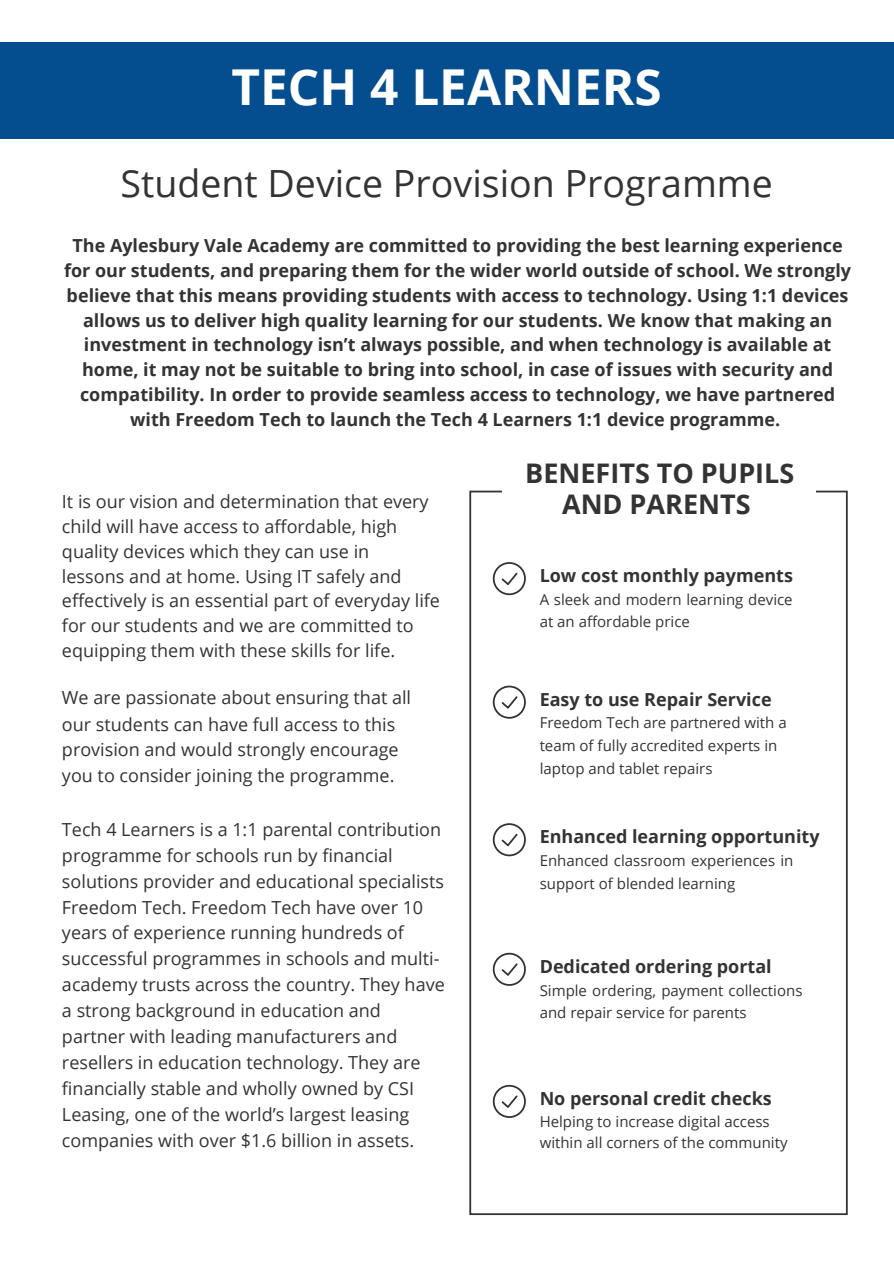
<style>
.page{position:relative;width:894px;height:1264px;background:#fff}
.page>*{position:absolute;margin:0;border:0;box-sizing:border-box;transform-origin:0 0}
.t1{font:700 49.5px "Open Sans";color:#fff}
.t2{font:37.5px "Open Sans";color:#333}
.t3{font:700 27px/31.5px "Open Sans";color:#333;text-align:center}
.t4{font:18px/26px "Open Sans";color:#333}
.t5{font:700 18px/24.8px "Open Sans";color:#333;text-align:center}
.t6{font:15px/22.5px "Open Sans";color:#333}
</style>
<div class="page">
<div style="left:0;top:42px;width:893px;height:96px;background:#044e90"></div>
<svg style="left:469px;top:490px;width:378px;height:724px"></svg>
<div style="left:502px;top:470px;width:312px;height:39px;background:#fff"></div>
<p class="t1" style="left:231px;top:52px;width:431px">TECH 4 LEARNERS</p>
<h4 class="t2" style="left:121px;top:157px;width:653px">Student Device Provision Programme</h4>
<h4 class="t5" style="left:64px;top:233px;width:788px">The Aylesbury Vale Academy are committed to providing the best learning experience for our students, and preparing them for the wider world outside of school. We strongly believe that this means providing students with access to technology. Using 1:1 devices allows us to deliver high quality learning for our students. We know that making an investment in technology isn’t always possible, and when technology is available at home, it may not be suitable to bring into school, in case of issues with security and compatibility. In order to provide seamless access to technology, we have partnered with Freedom Tech to launch the Tech 4 Learners 1:1 device programme.</h4>
<h1 class="t4" style="left:62px;top:489px;width:379px;line-height:24.8px">It is our vision and determination that every child will have access to affordable, high quality devices which they can use in<br>lessons and at home. Using IT safely and effectively is an essential part of everyday life for our students and we are committed to equipping them with these skills for life.</h1>
<h2 class="t4" style="left:62px;top:683px;width:350px;line-height:27px">We are passionate about ensuring that all our students can have full access to this</h2>
<h2 class="t4" style="left:62px;top:736px;width:338px">provision and would strongly encourage you to consider joining the programme.</h2>
<h4 class="t4" style="left:62px;top:816px;width:384px">Tech 4 Learners is a 1:1 parental contribution programme for schools run by financial solutions provider and educational specialists Freedom Tech. Freedom Tech have over 10 years of experience running hundreds of successful programmes in schools and multi&shy;academy trusts across the country. They have a strong background in education and partner with leading manufacturers and resellers in education technology. They are financially stable and wholly owned by CSI Leasing, one of the world’s largest leasing companies with over $1.6 billion in assets.</h4>
<p class="t3" style="left:525px;top:456px;width:270px">BENEFITS TO PUPILS<br>AND PARENTS</p>
<h5 class="t5" style="left:539px;top:562px;width:255px">Low cost monthly payments</h5>
<h4 class="t6" style="left:539px;top:588px;width:254px">A sleek and modern learning device at an affordable price</h4>
<h4 class="t5" style="left:539px;top:686px;width:233px">Easy to use Repair Service</h4>
<p class="t6" style="left:539px;top:711px;width:248px">Freedom Tech are partnered with a team of fully accredited experts in laptop and tablet repairs</p>
<h3 class="t5" style="left:539px;top:823px;width:281px">Enhanced learning opportunity</h3>
<p class="t6" style="left:539px;top:849px;width:255px">Enhanced classroom experiences in support of blended learning</p>
<h5 class="t5" style="left:539px;top:953px;width:233px">Dedicated ordering portal</h5>
<h4 class="t6" style="left:539px;top:978px;width:264px">Simple ordering, payment collections and repair service for parents</h4>
<h5 class="t5" style="left:539px;top:1085px;width:233px">No personal credit checks</h5>
<p class="t6" style="left:539px;top:1110px;width:249px;line-height:21.3px">Helping to increase digital access within all corners of the community</p>
</div>
